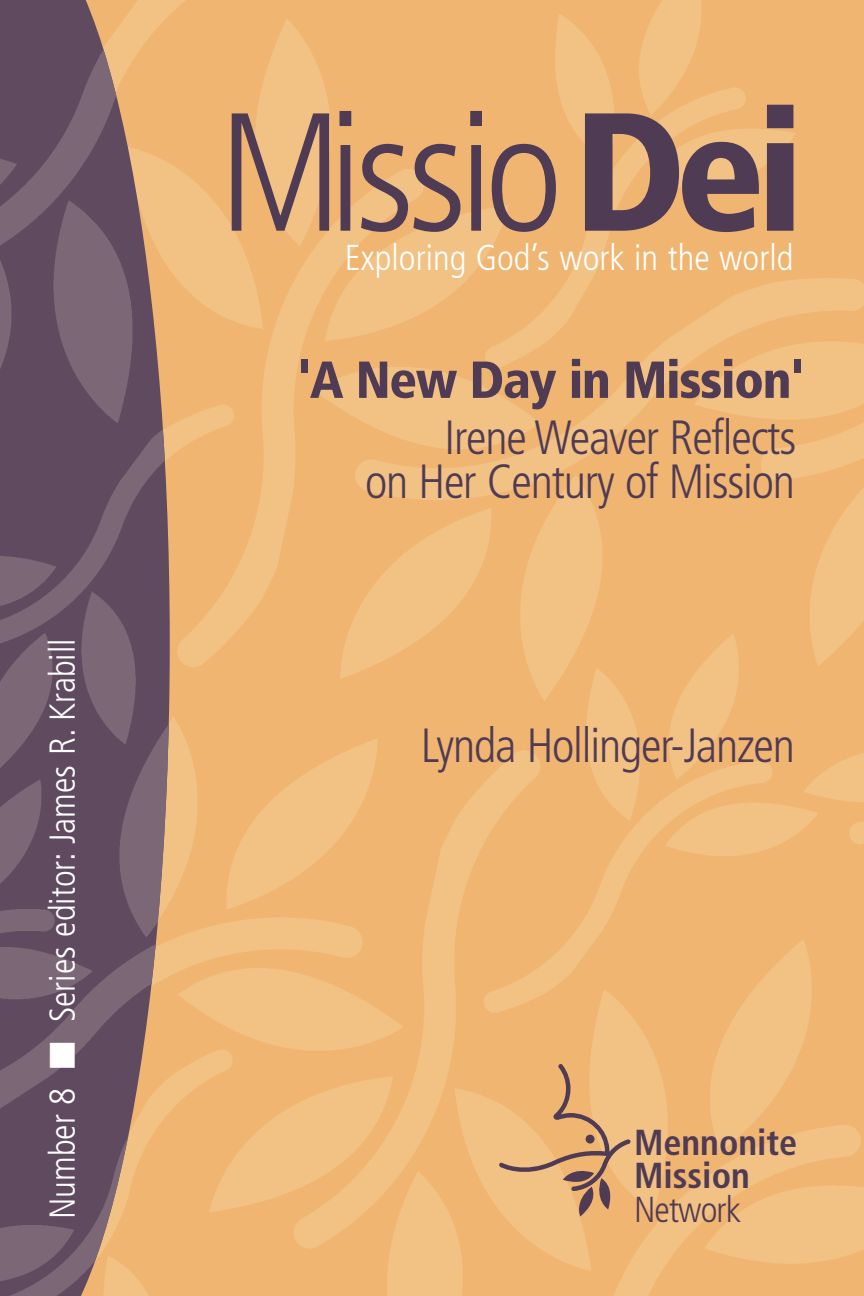
<style>
.page{position:relative;width:864px;height:1296px;background:#fff}
.page>*{position:absolute;margin:0;border:0;box-sizing:border-box;transform-origin:0 0}
.t1{font:300 condensed 168px "Frutiger";letter-spacing:-.045em;color:#503b54}
.t2{font:900 condensed 52px "Frutiger";letter-spacing:-.025em;color:#503b54}
.t3{font:300 condensed 48px/44px "Frutiger";letter-spacing:-.025em;color:#503b54;text-align:right}
.t4{font:700 condensed 36.2px/33.6px "Frutiger";color:#503b54}
.t5{font:300 condensed 36px "Frutiger";color:#fff}
.s1{font-weight:900}
.s2{font-weight:300}
</style>
<div class="page">
<img style="left:170px;top:0;width:694px;height:1296px">
<img style="left:0;top:0;width:170px;height:1296px">
<svg style="left:499px;top:1064px;width:132px;height:153px;background:#dfad76"></svg>
<p class="t5" style="left:42px;top:1219px;width:582px;rotate:-90deg">Number 8 ■ Series editor: James R. Krabill</p>
<p class="t1" style="left:218px;top:77px;width:587px">Missio<span class="s1">Dei</span></p>
<p class="t5" style="left:345px;top:238px;width:450px">Exploring God’s work in the world</p>
<p class="t2" style="left:298px;top:349px;width:508px">'A New Day in Mission'</p>
<p class="t3" style="left:365px;top:416px;width:433px">Irene Weaver Reflects<br>on Her Century of Mission</p>
<p class="t3" style="left:421px;top:724px;width:376px">Lynda Hollinger-Janzen</p>
<p class="t4" style="left:634px;top:1125px;width:165px">Mennonite<br>Mission<br><span class="s2">Network</span></p>
</div>
